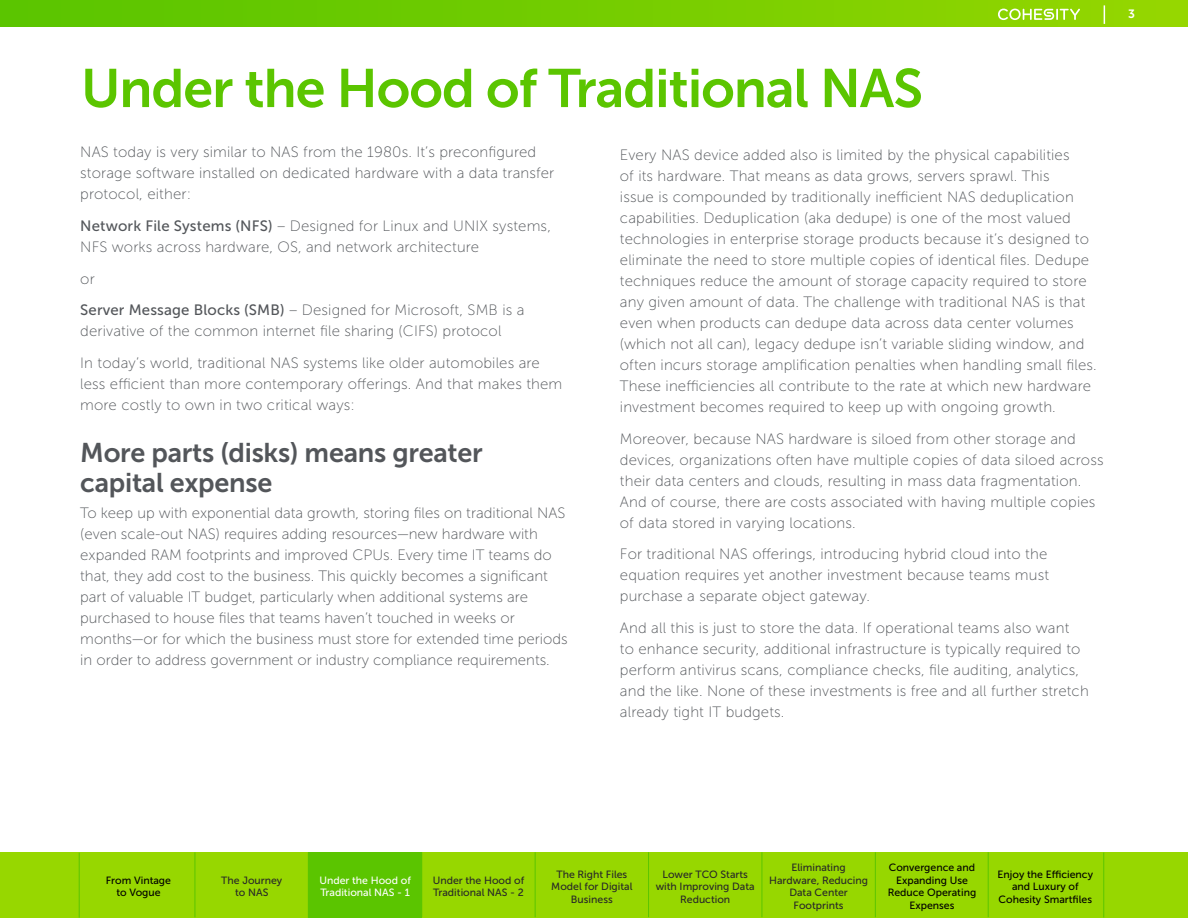
<style>
.page{position:relative;width:1188px;height:918px;background:#fff}
.page>*{position:absolute;margin:0;border:0;box-sizing:border-box;transform-origin:0 0}
.t1{font:54px "Museo Sans 700";letter-spacing:-.02em;color:#5bc500}
.t2{font:27px/30px "Museo Sans 700";letter-spacing:-.01em;color:#53565a}
.t3{font:15px/21px "Museo Sans 100";letter-spacing:.01em;color:#53565a}
.t4{font:12px "Museo Sans 700";color:#fff}
.t5{font:10.5px/12.6px "Museo Sans 500";color:#282828;text-align:center}
.t6{font:10.5px/12.6px "Museo Sans 500";color:#000;text-align:center}
.t7{font:10.5px/12.6px "Museo Sans 500";color:#fff}
.s1{font-family:"Museo Sans 500"}
</style>
<div class="page">
<div style="left:0;top:852px;width:1188px;height:66px;background:#97d700"></div>
<div style="left:308px;top:852px;width:114px;height:66px;background:#5bc500"></div>
<hr style="left:195px;top:852px;width:1px;height:65px;background:#5bc500">
<hr style="left:535px;top:852px;width:1px;height:65px;background:#5bc500">
<hr style="left:648px;top:852px;width:1px;height:65px;background:#5bc500">
<hr style="left:762px;top:852px;width:1px;height:65px;background:#5bc500">
<hr style="left:875px;top:852px;width:1px;height:65px;background:#5bc500">
<hr style="left:988px;top:852px;width:1px;height:65px;background:#5bc500">
<hr style="left:79px;top:853px;width:1px;height:65px;background:#5bc500">
<hr style="left:1103px;top:853px;width:1px;height:65px;background:#5bc500">
<div style="left:0;top:0;width:1188px;height:27px;background:linear-gradient(to right,#57c400,#94d601)"></div>
<svg style="left:998px;top:9px;width:82px;height:11px"></svg>
<svg style="left:1104px;top:5px;width:1px;height:19px"></svg>
<h1 class="t1" style="left:81px;top:58px;width:844px">Under the Hood of Traditional NAS</h1>
<p class="t3" style="left:80px;top:142px;width:476px">NAS today is very similar to NAS from the 1980s. It’s preconfigured storage software installed on dedicated hardware with a data transfer protocol, either:</p>
<p class="t3" style="left:80px;top:215px;width:472px"><span class="s1">Network File Systems (NFS)</span> – Designed for Linux and UNIX systems,<br>NFS works across hardware, OS, and network architecture</p>
<p class="t3" style="left:80px;top:263px;width:446px;line-height:31.8px">or<br><span class="s1">Server Message Blocks (SMB)</span> – Designed for Microsoft, SMB is a</p>
<p class="t3" style="left:80px;top:316px;width:461px;line-height:31.8px">derivative of the common internet file sharing (CIFS) protocol<br>In today’s world, traditional NAS systems like older automobiles are</p>
<p class="t3" style="left:80px;top:374px;width:484px">less efficient than more contemporary offerings. And that makes them more costly to own in two critical ways:</p>
<h2 class="t2" style="left:80px;top:438px;width:404px">More parts (disks) means greater capital expense</h2>
<p class="t3" style="left:80px;top:503px;width:489px">To keep up with exponential data growth, storing files on traditional NAS (even scale-out NAS) requires adding resources—new hardware with expanded RAM footprints and improved CPUs. Every time IT teams do that, they add cost to the business. This quickly becomes a significant part of valuable IT budget, particularly when additional systems are purchased to house files that teams haven’t touched in weeks or months—or for which the business must store for extended time periods in order to address government or industry compliance requirements.</p>
<p class="t3" style="left:620px;top:144px;width:478px">Every NAS device added also is limited by the physical capabilities<br>of its hardware. That means as data grows, servers sprawl. This<br>issue is compounded by traditionally inefficient NAS deduplication capabilities. Deduplication (aka dedupe) is one of the most valued technologies in enterprise storage products because it’s designed to eliminate the need to store multiple copies of identical files. Dedupe techniques reduce the amount of storage capacity required to store any given amount of data. The challenge with traditional NAS is that even when products can dedupe data across data center volumes (which not all can), legacy dedupe isn’t variable sliding window, and often incurs storage amplification penalties when handling small files.<br>These inefficiencies all contribute to the rate at which new hardware investment becomes required to keep up with ongoing growth.</p>
<p class="t3" style="left:620px;top:428px;width:485px">Moreover, because NAS hardware is siloed from other storage and devices, organizations often have multiple copies of data siloed across their data centers and clouds, resulting in mass data fragmentation.<br>And of course, there are costs associated with having multiple copies of data stored in varying locations.</p>
<p class="t3" style="left:620px;top:544px;width:431px;text-align:justify">For traditional NAS offerings, introducing hybrid cloud into the equation requires yet another investment because teams must purchase a separate object gateway.</p>
<p class="t3" style="left:620px;top:618px;width:470px">And all this is just to store the data. If operational teams also want<br>to enhance security, additional infrastructure is typically required to perform antivirus scans, compliance checks, file auditing, analytics, and the like. None of these investments is free and all further stretch already tight IT budgets.</p>
<p class="t4" style="left:1128px;top:8px;width:8px">3</p>
<p class="t6" style="left:106px;top:874px;width:67px">From Vintage to Vogue</p>
<p class="t5" style="left:221px;top:874px;width:63px">The Journey to NAS</p>
<p class="t7" style="left:319px;top:874px;width:93px">Under the Hood of<br>Traditional NAS - 1</p>
<p class="t5" style="left:433px;top:874px;width:93px;text-align:left">Under the Hood of<br>Traditional NAS - 2</p>
<p class="t5" style="left:551px;top:868px;width:83px">The Right Files<br>Model for Digital<br>Business</p>
<p class="t5" style="left:656px;top:868px;width:101px">Lower TCO Starts with Improving Data<br>Reduction</p>
<p class="t5" style="left:769px;top:861px;width:100px">Eliminating<br>Hardware, Reducing<br>Data Center<br>Footprints</p>
<p class="t6" style="left:888px;top:861px;width:90px">Convergence and<br>Expanding Use<br>Reduce Operating<br>Expenses</p>
<p class="t6" style="left:998px;top:868px;width:97px">Enjoy the Efficiency and Luxury of<br>Cohesity Smartfiles</p>
</div>
